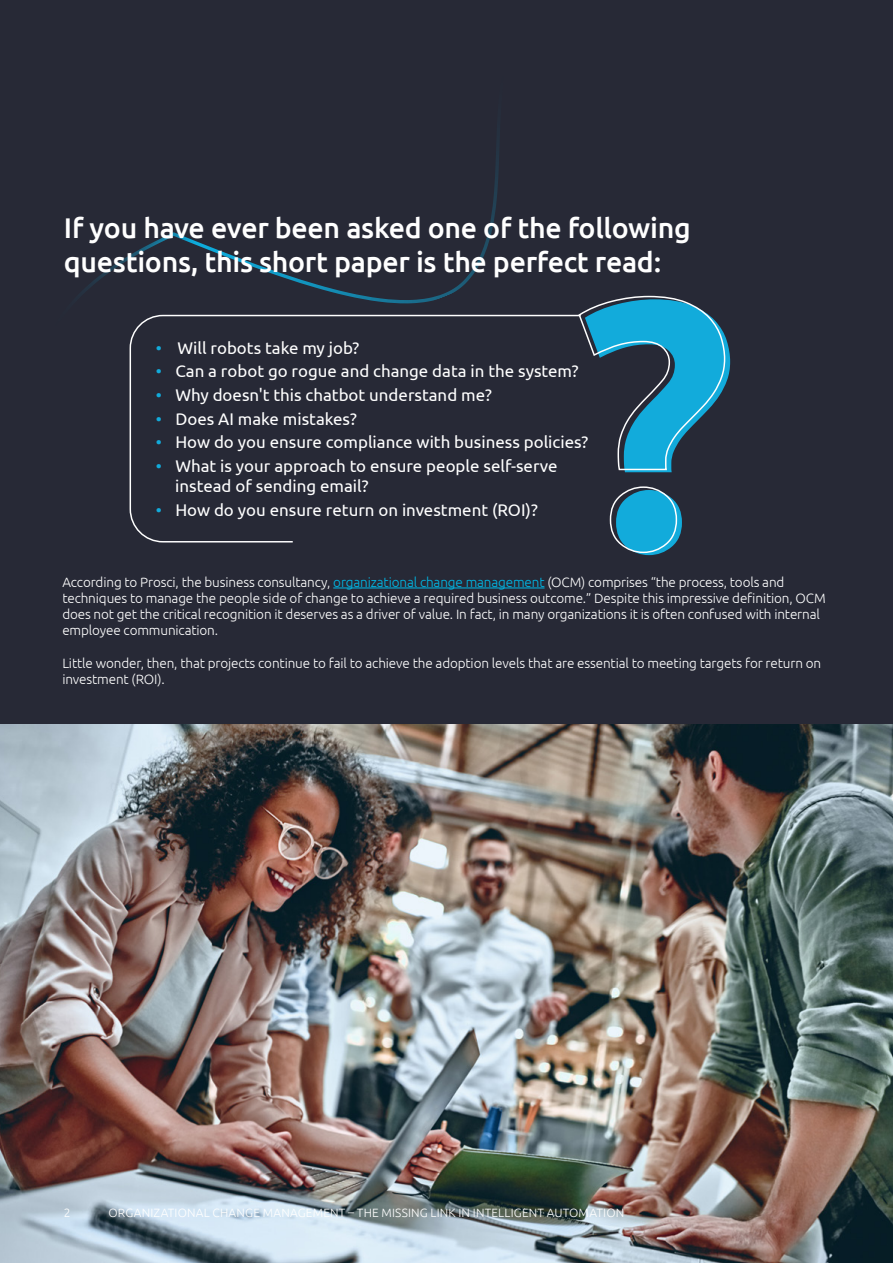
<style>
.page{position:relative;width:893px;height:1263px;background:#272936}
.page>*{position:absolute;margin:0;border:0;box-sizing:border-box;transform-origin:0 0}
.t1{font:700 354.3px "Ubuntu";color:#12abdb}
.t2{font:500 28.5px/34.2px "Ubuntu";letter-spacing:-.01em;color:#fff}
.t3{font:16.95px/20.2px "Ubuntu";color:#fff}
.t4{font:300 13.5px/16.2px "Ubuntu";letter-spacing:-.01em;color:#fff}
.t5{font:300 12px "Ubuntu";letter-spacing:.015em;color:#fff}
.s1{color:#12abdb}
.s2{color:#00b9e7}
</style>
<div class="page">
<svg style="left:129px;top:314px;width:448px;height:229px"></svg>
<svg style="left:577px;top:295px;width:149px;height:259px"></svg>
<img style="left:0;top:725px;width:893px;height:538px">
<hr style="left:333px;top:588px;width:211px;height:1px;background:#00b9e7">
<svg style="left:82px;top:140px;width:445px;height:249px"></svg>
<h2 class="t2" style="left:64px;top:210px;width:628px">If you have ever been asked one of the following questions, this short paper is the perfect read:</h2>
<h1 class="t1" style="left:578px;top:210px;width:163px">?</h1>
<p class="t3" style="left:156px;top:337px;width:205px"><span class="s1">•</span> Will robots take my job?</p>
<p class="t3" style="left:156px;top:361px;width:424px"><span class="s1">•</span> Can a robot go rogue and change data in the system?</p>
<p class="t3" style="left:156px;top:384px;width:338px"><span class="s1">•</span> Why doesn't this chatbot understand me?</p>
<p class="t3" style="left:156px;top:408px;width:203px"><span class="s1">•</span> Does AI make mistakes?</p>
<p class="t3" style="left:156px;top:432px;width:434px"><span class="s1">•</span> How do you ensure compliance with business policies?</p>
<p class="t3" style="left:175px;top:455px;width:384px;text-indent:-19px"><span class="s1">•</span> What is your approach to ensure people self-serve instead of sending email?</p>
<p class="t3" style="left:156px;top:499px;width:384px"><span class="s1">•</span> How do you ensure return on investment (ROI)?</p>
<p class="t4" style="left:62px;top:573px;width:765px">According to Prosci, the business consultancy, <span class="s2">organizational change management</span> (OCM) comprises “the process, tools and techniques to manage the people side of change to achieve a required business outcome.” Despite this impressive definition, OCM does not get the critical recognition it deserves as a driver of value. In fact, in many organizations it is often confused with internal employee communication.</p>
<p class="t4" style="left:62px;top:654px;width:760px">Little wonder, then, that projects continue to fail to achieve the adoption levels that are essential to meeting targets for return on investment (ROI).</p>
<p class="t5" style="left:64px;top:1205px;width:8px">2</p>
<p class="t5" style="left:109px;top:1205px;width:517px">ORGANIZATIONAL CHANGE MANAGEMENT – THE MISSING LINK IN INTELLIGENT AUTOMATION</p>
</div>
